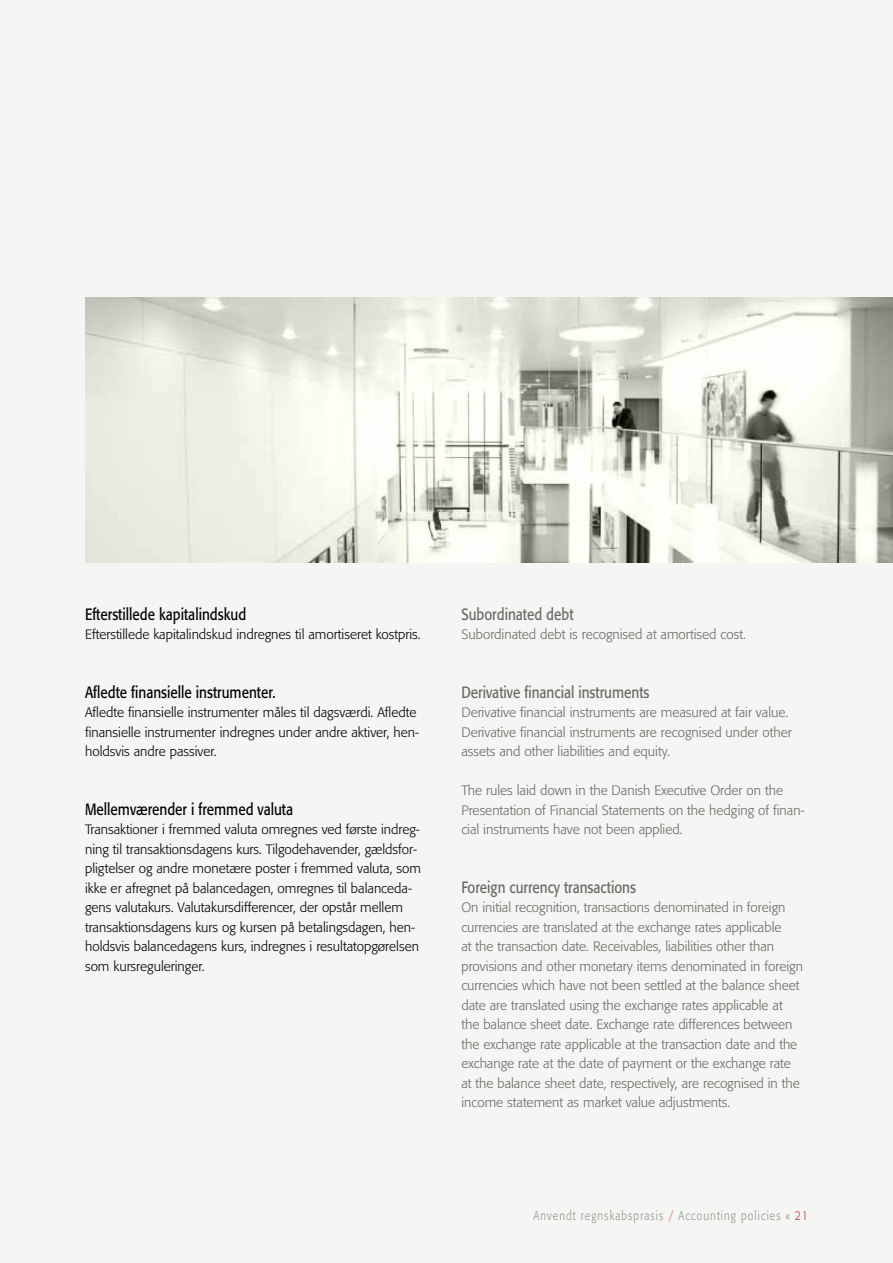
<style>
.page{position:relative;width:893px;height:1263px;background:#f5f6f4}
.page>*{position:absolute;margin:0;border:0;box-sizing:border-box;transform-origin:0 0}
.t1{font:16.2px "Formata";color:#000;scale:.83 1}
.t2{font:16.2px "Formata";color:#6b6764;scale:.83 1}
.t3{font:300 13.5px/19.5px "Formata";color:#6b6764}
.t4{font:300 13.5px/19.5px "Formata";color:#000}
.t5{font:300 12.6px "Formata";letter-spacing:.1em;color:#8f948a;scale:.83 1}
.s1{color:#da7a63}
.s2{color:#c42f2a}
</style>
<div class="page">
<img style="left:85px;top:298px;width:808px;height:264px">
<p class="t1" style="left:85px;top:604px;width:196px">Efterstillede kapitalindskud</p>
<p class="t4" style="left:85px;top:625px;width:337px">Efterstillede kapitalindskud indregnes til amortiseret kostpris.</p>
<p class="t1" style="left:85px;top:682px;width:231px">Afledte finansielle instrumenter.</p>
<p class="t4" style="left:85px;top:703px;width:335px">Afledte finansielle instrumenter måles til dagsværdi. Afledte finansielle instrumenter indregnes under andre aktiver, hen&shy;holdsvis andre passiver.</p>
<p class="t1" style="left:85px;top:799px;width:252px">Mellemværender i fremmed valuta</p>
<p class="t4" style="left:85px;top:820px;width:337px">Transaktioner i fremmed valuta omregnes ved første indreg&shy;ning til transaktionsdagens kurs. Tilgodehavender, gældsfor&shy;pligtelser og andre monetære poster i fremmed valuta, som ikke er afregnet på balancedagen, omregnes til balanceda&shy;gens valutakurs. Valutakursdifferencer, der opstår mellem transaktionsdagens kurs og kursen på betalingsdagen, hen&shy;holdsvis balancedagens kurs, indregnes i resultatopgørelsen som kursreguleringer.</p>
<p class="t2" style="left:461px;top:604px;width:137px">Subordinated debt</p>
<p class="t3" style="left:461px;top:625px;width:286px">Subordinated debt is recognised at amortised cost.</p>
<p class="t2" style="left:461px;top:682px;width:228px">Derivative financial instruments</p>
<p class="t3" style="left:461px;top:703px;width:332px">Derivative financial instruments are measured at fair value.<br>Derivative financial instruments are recognised under other assets and other liabilities and equity.</p>
<p class="t3" style="left:461px;top:781px;width:345px">The rules laid down in the Danish Executive Order on the<br>Presentation of Financial Statements on the hedging of finan&shy;cial instruments have not been applied.</p>
<p class="t2" style="left:461px;top:877px;width:212px">Foreign currency transactions</p>
<p class="t3" style="left:461px;top:898px;width:343px">On initial recognition, transactions denominated in foreign currencies are translated at the exchange rates applicable<br>at the transaction date. Receivables, liabilities other than provisions and other monetary items denominated in foreign currencies which have not been settled at the balance sheet date are translated using the exchange rates applicable at the balance sheet date. Exchange rate differences between the exchange rate applicable at the transaction date and the exchange rate at the date of payment or the exchange rate at the balance sheet date, respectively, are recognised in the income statement as market value adjustments.</p>
<p class="t5" style="left:533px;top:1209px;width:332px">Anvendt regnskabsprasis <span class="s1">/</span> Accounting policies « <span class="s2">21</span></p>
</div>
